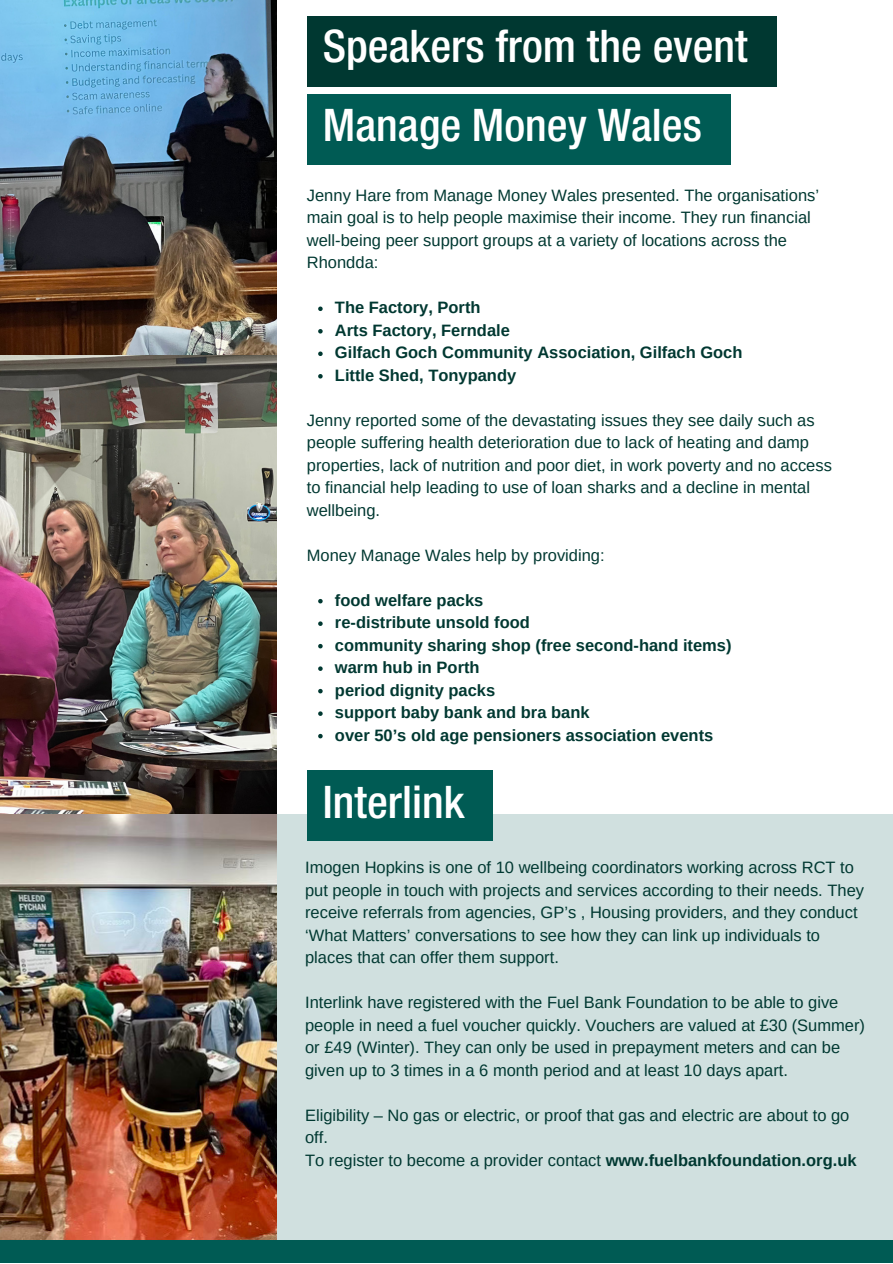
<style>
.page{position:relative;width:893px;height:1264px;background:#fff}
.page>*{position:absolute;margin:0;border:0;box-sizing:border-box;transform-origin:0 0}
.t1{font:500 condensed 45px "Helvetica Neue LT Std";color:#fff}
.t2{font:16.5px/22.5px "Arimo";color:#003831}
.t3{font:700 16.5px "Arimo";color:#003831}
.s1{font-weight:700}
</style>
<div class="page">
<div style="left:274px;top:814px;width:618px;height:431px;background:#d0e0df"></div>
<img style="left:0;top:0;width:276px;height:1240px">
<div style="left:307px;top:95px;width:423px;height:70px;background:#005b54"></div>
<div style="left:307px;top:16px;width:469px;height:71px;background:#003831"></div>
<div style="left:0;top:1240px;width:892px;height:22px;background:#005b54"></div>
<div style="left:307px;top:770px;width:185px;height:70px;background:#005b54"></div>
<svg style="left:318px;top:306px;width:4px;height:5px"></svg>
<svg style="left:318px;top:329px;width:4px;height:4px"></svg>
<svg style="left:318px;top:351px;width:4px;height:5px"></svg>
<svg style="left:318px;top:374px;width:4px;height:4px"></svg>
<svg style="left:318px;top:599px;width:4px;height:4px"></svg>
<svg style="left:318px;top:621px;width:4px;height:5px"></svg>
<svg style="left:318px;top:644px;width:4px;height:4px"></svg>
<svg style="left:318px;top:666px;width:4px;height:5px"></svg>
<svg style="left:318px;top:689px;width:4px;height:4px"></svg>
<svg style="left:318px;top:711px;width:4px;height:5px"></svg>
<svg style="left:318px;top:734px;width:4px;height:4px"></svg>
<p class="t1" style="left:323px;top:30px;width:426px">Speakers from the event</p>
<p class="t1" style="left:323px;top:108px;width:380px">Manage Money Wales</p>
<p class="t2" style="left:307px;top:184px;width:513px">Jenny Hare from Manage Money Wales presented. The organisations’ main goal is to help people maximise their income. They run financial well-being peer support groups at a variety of locations across the Rhondda:</p>
<p class="t3" style="left:335px;top:298px;width:147px">The Factory, Porth</p>
<p class="t3" style="left:335px;top:321px;width:176px">Arts Factory, Ferndale</p>
<p class="t3" style="left:335px;top:343px;width:409px">Gilfach Goch Community Association, Gilfach Goch</p>
<p class="t3" style="left:335px;top:366px;width:183px">Little Shed, Tonypandy</p>
<p class="t2" style="left:307px;top:409px;width:526px">Jenny reported some of the devastating issues they see daily such as people suffering health deterioration due to lack of heating and damp properties, lack of nutrition and poor diet, in work poverty and no access to financial help leading to use of loan sharks and a decline in mental wellbeing.</p>
<p class="t2" style="left:307px;top:543px;width:299px">Money Manage Wales help by providing:</p>
<p class="t3" style="left:335px;top:590px;width:150px">food welfare packs</p>
<p class="t3" style="left:335px;top:613px;width:196px">re-distribute unsold food</p>
<p class="t3" style="left:335px;top:635px;width:398px">community sharing shop (free second-hand items)</p>
<p class="t3" style="left:335px;top:658px;width:146px">warm hub in Porth</p>
<p class="t3" style="left:335px;top:680px;width:162px">period dignity packs</p>
<p class="t3" style="left:335px;top:703px;width:256px">support baby bank and bra bank</p>
<p class="t3" style="left:335px;top:725px;width:380px">over 50’s old age pensioners association events</p>
<p class="t1" style="left:323px;top:786px;width:143px">Interlink</p>
<p class="t2" style="left:305px;top:856px;width:560px">Imogen Hopkins is one of 10 wellbeing coordinators working across RCT to put people in touch with projects and services according to their needs. They receive referrals from agencies, GP’s , Housing providers, and they conduct ‘What Matters’ conversations to see how they can link up individuals to places that can offer them support.</p>
<p class="t2" style="left:305px;top:991px;width:561px">Interlink have registered with the Fuel Bank Foundation to be able to give people in need a fuel voucher quickly. Vouchers are valued at £30 (Summer) or £49 (Winter). They can only be used in prepayment meters and can be given up to 3 times in a 6 month period and at least 10 days apart.</p>
<p class="t2" style="left:305px;top:1103px;width:545px">Eligibility – No gas or electric, or proof that gas and electric are about to go off.</p>
<p class="t2" style="left:305px;top:1148px;width:553px">To register to become a provider contact <span class="s1">www.fuelbankfoundation.org.uk</span></p>
</div>
